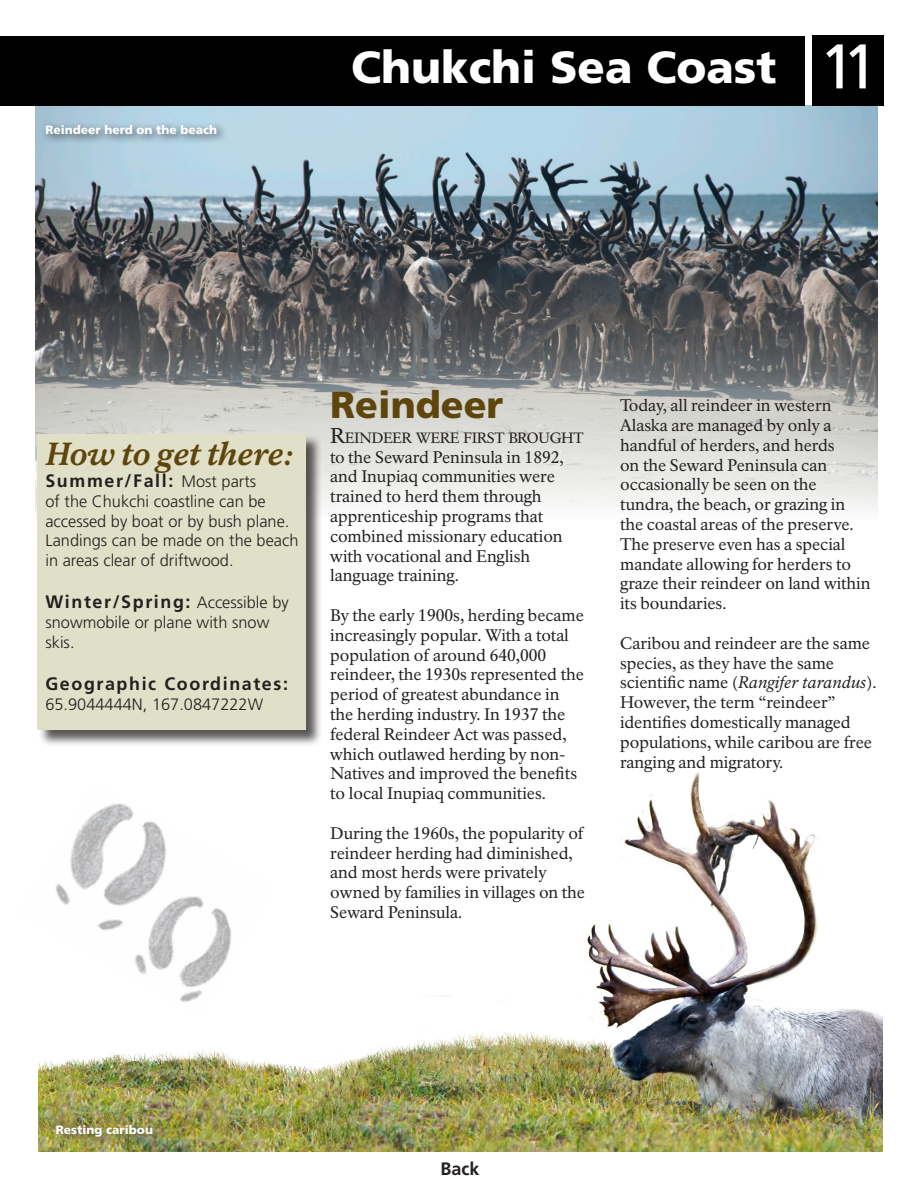
<style>
.page{position:relative;width:918px;height:1188px;background:#fff}
.page>*{position:absolute;margin:0;border:0;box-sizing:border-box;transform-origin:0 0}
.t1{font:900 45px "Frutiger LT Std";color:#fff}
.t2{font:900 37.5px "Frutiger LT Std";color:#5e450b}
.t3{font:italic 800 31.5px "NPS Rawlinson OT Old";letter-spacing:-.01em;color:#5e450b}
.t4{font:700 18px "Frutiger LT Std";letter-spacing:.09em;color:#231f20}
.t5{font:16.5px/19.8px "NPS Rawlinson OT";color:#231f20}
.t6{font:300 16.5px/19.8px "Frutiger LT Std";color:#231f20}
.t7{font:14.7px "NPS Rawlinson OT";letter-spacing:-.03em;color:#231f20}
.t8{font:900 12px "Frutiger LT Std";color:#fff}
.s1{font-weight:400;font-size:63px}
.s2{font-weight:300;font-size:16.5px}
.s3{font-size:18.3px}
.s4{font-size:21px}
.s5{font-style:italic}
</style>
<div class="page">
<img style="left:35px;top:106px;width:842px;height:414px">
<svg style="left:324px;top:383px;width:272px;height:137px"></svg>
<img style="left:38px;top:772px;width:844px;height:380px">
<div style="left:38px;top:434px;width:285px;height:313px;background:#231f20;opacity:.75"></div>
<div style="left:38px;top:434px;width:268px;height:296px;background:#e0dfc7"></div>
<div style="left:813px;top:35px;width:71px;height:71px;background:#000"></div>
<div style="left:0;top:36px;width:805px;height:70px;background:#000"></div>
<div style="left:41px;top:120px;width:187px;height:25px;background:#231f20;opacity:.75"></div>
<img style="left:38px;top:783px;width:237px;height:235px">
<div style="left:52px;top:1120px;width:111px;height:27px;background:#231f20;opacity:.75"></div>
<p class="t8" style="left:45px;top:122px;width:173px">Reindeer herd on the beach</p>
<h2 class="t1" style="left:351px;top:40px;width:528px">Chukchi Sea Coast <span class="s1">11</span></h2>
<h3 class="t3" style="left:45px;top:436px;width:249px">How to get there:</h3>
<p class="t4" style="left:45px;top:470px;width:212px">Summer/Fall: <span class="s2">Most parts</span></p>
<p class="t6" style="left:45px;top:491px;width:255px">of the Chukchi coastline can be accessed by boat or by bush plane.<br>Landings can be made on the beach in areas clear of driftwood.</p>
<p class="t4" style="left:45px;top:591px;width:245px">Winter/Spring<span class="s3">:</span> <span class="s2">Accessible by</span></p>
<p class="t6" style="left:45px;top:613px;width:225px">snowmobile or plane with snow skis.</p>
<p class="t4" style="left:45px;top:673px;width:244px">Geographic Coordinates:</p>
<p class="t6" style="left:45px;top:694px;width:219px">65.9044444N, 167.0847222W</p>
<h3 class="t2" style="left:330px;top:382px;width:174px">Reindeer</h3>
<p class="t7" style="left:330px;top:429px;width:255px"><span class="s4">R</span>EINDEER WERE FIRST BROUGHT</p>
<p class="t5" style="left:330px;top:447px;width:235px">to the Seward Peninsula in 1892, and Inupiaq communities were trained to herd them through apprenticeship programs that combined missionary education with vocational and English language training.</p>
<p class="t5" style="left:330px;top:606px;width:255px">By the early 1900s, herding became increasingly popular. With a total population of around 640,000 reindeer, the 1930s represented the period of greatest abundance in the herding industry. In 1937 the federal Reindeer Act was passed, which outlawed herding by non-</p>
<p class="t5" style="left:330px;top:764px;width:248px">Natives and improved the benefts to local Inupiaq communities.</p>
<p class="t5" style="left:330px;top:823px;width:256px">During the 1960s, the popularity of reindeer herding had diminished, and most herds were privately owned by families in villages on the<br>Seward Peninsula.</p>
<p class="t5" style="left:620px;top:396px;width:252px">Today, all reindeer in western<br>Alaska are managed by only a handful of herders, and herds<br>on the Seward Peninsula can occasionally be seen on the tundra, the beach, or grazing in the coastal areas of the preserve.<br>The preserve even has a special mandate allowing for herders to graze their reindeer on land within its boundaries.</p>
<p class="t5" style="left:620px;top:633px;width:258px">Caribou and reindeer are the same species, as they have the same scientifc name (<span class="s5">Rangifer tarandus</span>).<br>However, the term “reindeer” identifes domestically managed populations, while caribou are free</p>
<p class="t5" style="left:620px;top:752px;width:165px">ranging and migratory.</p>
<p class="t8" style="left:56px;top:1123px;width:99px">Resting caribou</p>
<p class="t4" style="left:441px;top:1158px;width:41px">Back</p>
</div>
